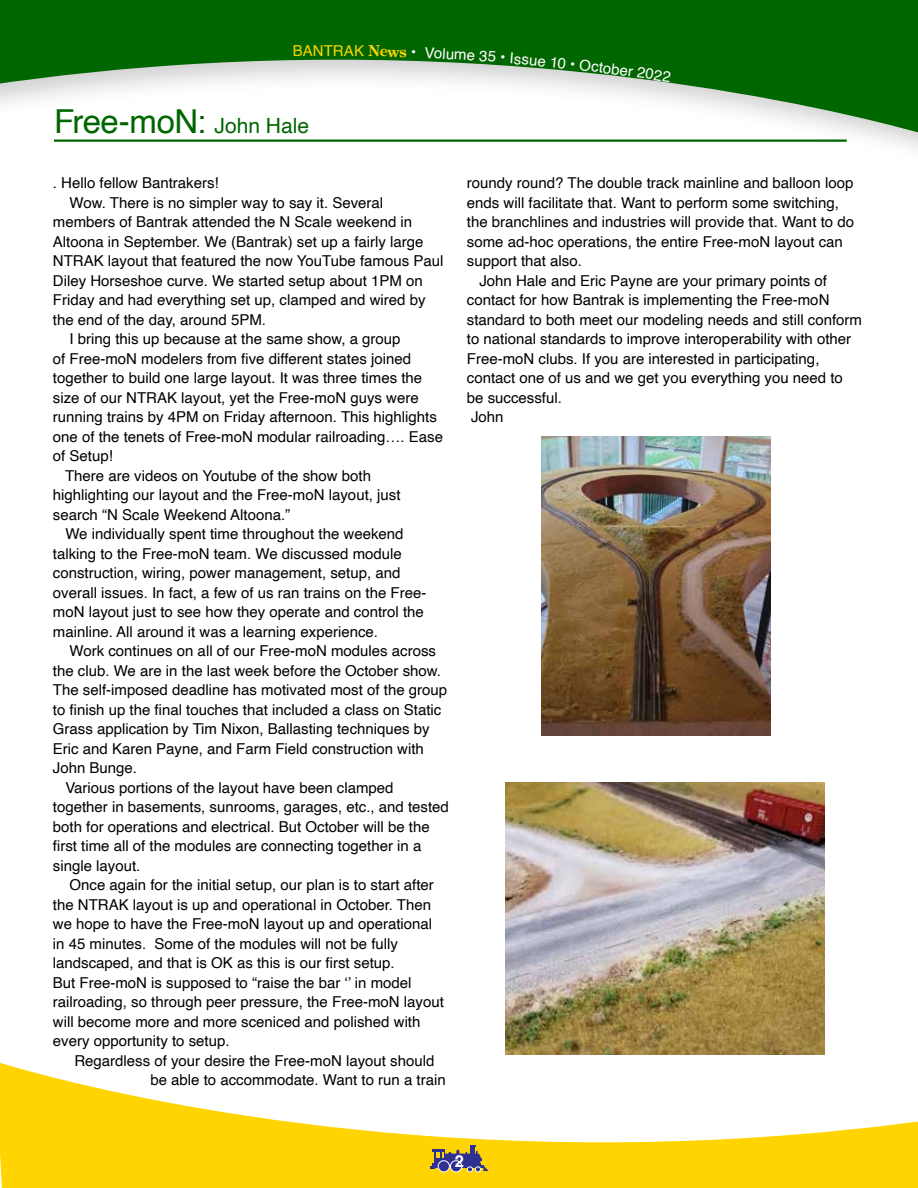
<style>
.page{position:relative;width:918px;height:1188px;background:#fff}
.page>*{position:absolute;margin:0;border:0;box-sizing:border-box;transform-origin:0 0}
.t1{font:33px "Helvetica";letter-spacing:-.02em;color:#060}
.t2{font:700 16.5px "Helvetica";color:#fff}
.t3{font:15px "Helvetica";color:#000}
.t4{font:15px "Helvetica";color:#fff}
.t5{font:15px "Helvetica";color:#ffd400}
.t6{font:700 15px "Century Old Style Std";color:#ffd400}
.s1{font-family:"Helvetica";font-weight:400}
.s2{font-size:21px}
</style>
<div class="page">
<svg style="left:0;top:1062px;width:918px;height:126px;fill:#ffd400"></svg>
<svg style="left:0;top:0;width:918px;height:141px;fill:#060"></svg>
<div style="left:415px;top:1144px;width:86px;height:44px;background:#ffd400"></div>
<svg style="left:430px;top:1145px;width:59px;height:27px"></svg>
<hr style="left:54px;top:140px;width:793px;height:2px;background:#060">
<img style="left:541px;top:436px;width:229px;height:299px">
<img style="left:505px;top:782px;width:320px;height:273px">
<svg style="left:294px;top:45px;width:19px;height:11px"></svg>
<svg style="left:400px;top:47px;width:35px;height:11px"></svg>
<svg style="left:467px;top:50px;width:29px;height:12px"></svg>
<p class="t5" style="left:313px;top:39px;width:43px">NTRA</p>
<p class="t6" style="left:354px;top:41px;width:47px;rotate:1deg"><span class="s1">K</span> New</p>
<p class="t4" style="left:435px;top:41px;width:34px;rotate:3deg">olum</p>
<p class="t4" style="left:501px;top:46px;width:39px;rotate:5deg">• Issu</p>
<p class="t4" style="left:539px;top:49px;width:39px;rotate:6deg">e10•</p>
<p class="t4" style="left:581px;top:53px;width:50px;rotate:7deg">Octobe</p>
<p class="t4" style="left:630px;top:59px;width:44px;rotate:8deg">r 2022</p>
<h1 class="t1" style="left:54px;top:96px;width:257px">Free-moN: <span class="s2">John Hale</span></h1>
<p class="t3" style="left:53px;top:172px;width:167px">. Hello fellow Bantrakers!</p>
<p class="t3" style="left:70px;top:191px;width:315px">Wow. There is no simpler way to say it. Several</p>
<p class="t3" style="left:53px;top:211px;width:361px">members of Bantrak attended the N Scale weekend in</p>
<p class="t3" style="left:53px;top:230px;width:372px">Altoona in September. We (Bantrak) set up a fairly large</p>
<p class="t3" style="left:53px;top:250px;width:392px">NTRAK layout that featured the now YouTube famous Paul</p>
<p class="t3" style="left:53px;top:269px;width:371px">Diley Horseshoe curve. We started setup about 1PM on</p>
<p class="t3" style="left:53px;top:289px;width:374px">Friday and had everything set up, clamped and wired by</p>
<p class="t3" style="left:53px;top:308px;width:215px">the end of the day, around 5PM.</p>
<p class="t3" style="left:70px;top:328px;width:333px">I bring this up because at the same show, a group</p>
<p class="t3" style="left:53px;top:347px;width:360px">of Free-moN modelers from five different states joined</p>
<p class="t3" style="left:53px;top:367px;width:371px">together to build one large layout. It was three times the</p>
<p class="t3" style="left:53px;top:386px;width:367px">size of our NTRAK layout, yet the Free-moN guys were</p>
<p class="t3" style="left:53px;top:406px;width:386px">running trains by 4PM on Friday afternoon. This highlights</p>
<p class="t3" style="left:53px;top:425px;width:392px">one of the tenets of Free-moN modular railroading…. Ease</p>
<p class="t3" style="left:53px;top:445px;width:62px">of Setup!</p>
<p class="t3" style="left:65px;top:464px;width:308px">There are videos on Youtube of the show both</p>
<p class="t3" style="left:53px;top:484px;width:349px">highlighting our layout and the Free-moN layout, just</p>
<p class="t3" style="left:53px;top:503px;width:239px">search “N Scale Weekend Altoona.”</p>
<p class="t3" style="left:65px;top:523px;width:340px">We individually spent time throughout the weekend</p>
<p class="t3" style="left:53px;top:542px;width:351px">talking to the Free-moN team. We discussed module</p>
<p class="t3" style="left:53px;top:562px;width:349px">construction, wiring, power management, setup, and</p>
<p class="t3" style="left:53px;top:581px;width:375px">overall issues. In fact, a few of us ran trains on the Free-</p>
<p class="t3" style="left:53px;top:601px;width:373px">moN layout just to see how they operate and control the</p>
<p class="t3" style="left:53px;top:620px;width:327px">mainline. All around it was a learning experience.</p>
<p class="t3" style="left:70px;top:640px;width:368px">Work continues on all of our Free-moN modules across</p>
<p class="t3" style="left:53px;top:659px;width:390px">the club. We are in the last week before the October show.</p>
<p class="t3" style="left:53px;top:679px;width:396px">The self-imposed deadline has motivated most of the group</p>
<p class="t3" style="left:53px;top:698px;width:390px">to finish up the final touches that included a class on Static</p>
<p class="t3" style="left:53px;top:718px;width:378px">Grass application by Tim Nixon, Ballasting techniques by</p>
<p class="t3" style="left:53px;top:737px;width:372px">Eric and Karen Payne, and Farm Field construction with</p>
<p class="t3" style="left:53px;top:757px;width:86px">John Bunge.</p>
<p class="t3" style="left:65px;top:776px;width:330px">Various portions of the layout have been clamped</p>
<p class="t3" style="left:53px;top:796px;width:398px">together in basements, sunrooms, garages, etc., and tested</p>
<p class="t3" style="left:53px;top:815px;width:378px">both for operations and electrical. But October will be the</p>
<p class="t3" style="left:53px;top:835px;width:370px">first time all of the modules are connecting together in a</p>
<p class="t3" style="left:53px;top:854px;width:89px">single layout.</p>
<p class="t3" style="left:70px;top:874px;width:366px">Once again for the initial setup, our plan is to start after</p>
<p class="t3" style="left:53px;top:893px;width:380px">the NTRAK layout is up and operational in October. Then</p>
<p class="t3" style="left:53px;top:913px;width:381px">we hope to have the Free-moN layout up and operational</p>
<p class="t3" style="left:53px;top:932px;width:347px">in 45 minutes. Some of the modules will not be fully</p>
<p class="t3" style="left:53px;top:952px;width:343px">landscaped, and that is OK as this is our first setup.</p>
<p class="t3" style="left:53px;top:971px;width:360px">But Free-moN is supposed to “raise the bar ‘’ in model</p>
<p class="t3" style="left:53px;top:991px;width:392px">railroading, so through peer pressure, the Free-moN layout</p>
<p class="t3" style="left:53px;top:1010px;width:369px">will become more and more sceniced and polished with</p>
<p class="t3" style="left:53px;top:1030px;width:178px">every opportunity to setup.</p>
<p class="t3" style="left:74px;top:1049px;width:362px">Regardless of your desire the Free-moN layout should</p>
<p class="t3" style="left:150px;top:1069px;width:297px">be able to accommodate. Want to run a train</p>
<p class="t3" style="left:467px;top:172px;width:388px">roundy round? The double track mainline and balloon loop</p>
<p class="t3" style="left:467px;top:191px;width:374px">ends will facilitate that. Want to perform some switching,</p>
<p class="t3" style="left:467px;top:211px;width:389px">the branchlines and industries will provide that. Want to do</p>
<p class="t3" style="left:467px;top:230px;width:377px">some ad-hoc operations, the entire Free-moN layout can</p>
<p class="t3" style="left:467px;top:250px;width:117px">support that also.</p>
<p class="t3" style="left:479px;top:269px;width:349px">John Hale and Eric Payne are your primary points of</p>
<p class="t3" style="left:467px;top:289px;width:364px">contact for how Bantrak is implementing the Free-moN</p>
<p class="t3" style="left:467px;top:308px;width:397px">standard to both meet our modeling needs and still conform</p>
<p class="t3" style="left:467px;top:328px;width:386px">to national standards to improve interoperability with other</p>
<p class="t3" style="left:467px;top:347px;width:354px">Free-moN clubs. If you are interested in participating,</p>
<p class="t3" style="left:467px;top:367px;width:378px">contact one of us and we get you everything you need to</p>
<p class="t3" style="left:467px;top:386px;width:97px">be successful.</p>
<p class="t3" style="left:471px;top:406px;width:34px">John</p>
<p class="t2" style="left:455px;top:1152px;width:11px">2</p>
</div>
